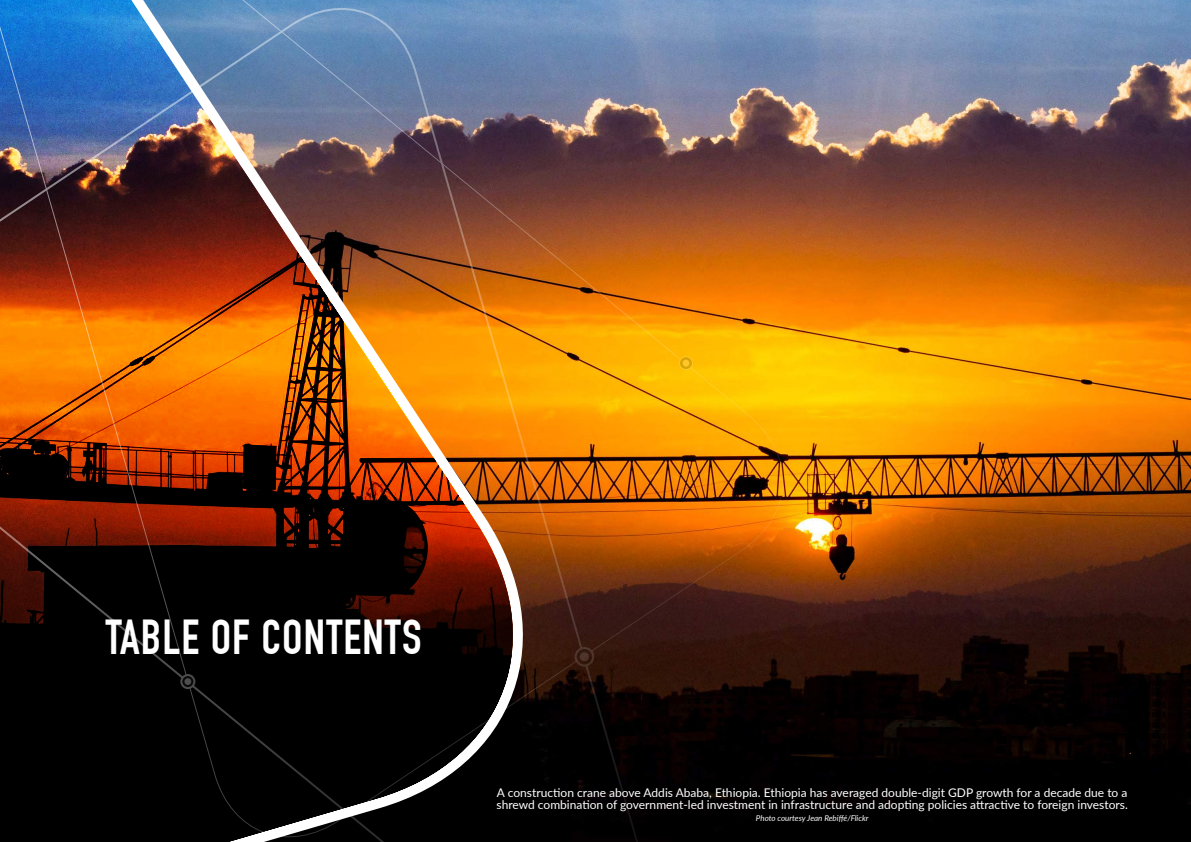
<style>
.page{position:relative;width:1191px;height:842px;background:#fff}
.page>*{position:absolute;margin:0;border:0;box-sizing:border-box;transform-origin:0 0}
.t1{font:700 48px "DIN Condensed";letter-spacing:.025em;color:#fff}
.t2{font:12px/12px "Lato";color:#fff}
.t3{font:italic 8px "Lato";color:#fff}
</style>
<div class="page">
<img style="left:784px;top:0;width:406px;height:842px">
<svg style="left:1190px;top:0;width:1px;height:842px"></svg>
<svg style="left:704px;top:0;width:80px;height:842px;background:#855824"></svg>
<img style="left:0;top:0;width:704px;height:842px">
<svg style="left:181px;top:675px;width:13px;height:13px"></svg>
<div style="left:180px;top:674px;width:15px;height:15px;border:2px solid #fff;border-radius:50%"></div>
<div style="left:184px;top:678px;width:7px;height:7px;background:#4d4d4d;border-radius:50%"></div>
<svg style="left:575px;top:648px;width:18px;height:17px"></svg>
<div style="left:574px;top:647px;width:20px;height:19px;border:2px solid #fff;border-radius:50%"></div>
<div style="left:580px;top:652px;width:9px;height:9px;background:#4f352b;border-radius:50%"></div>
<svg style="left:679px;top:357px;width:13px;height:13px"></svg>
<div style="left:679px;top:356px;width:14px;height:14px;border:1px solid #fff;border-radius:50%"></div>
<div style="left:682px;top:360px;width:7px;height:6px;background:#fec729;border-radius:50%"></div>
<h1 class="t1" style="left:106px;top:609px;width:317px">TABLE OF CONTENTS</h1>
<p class="t2" style="left:496px;top:786px;width:633px">A construction crane above Addis Ababa, Ethiopia. Ethiopia has averaged double-digit GDP growth for a decade due to a shrewd combination of government-led investment in infrastructure and adopting policies attractive to foreign investors.</p>
<p class="t3" style="left:756px;top:812px;width:114px">Photo courtesy Jean Rebiffé/Flickr</p>
</div>
